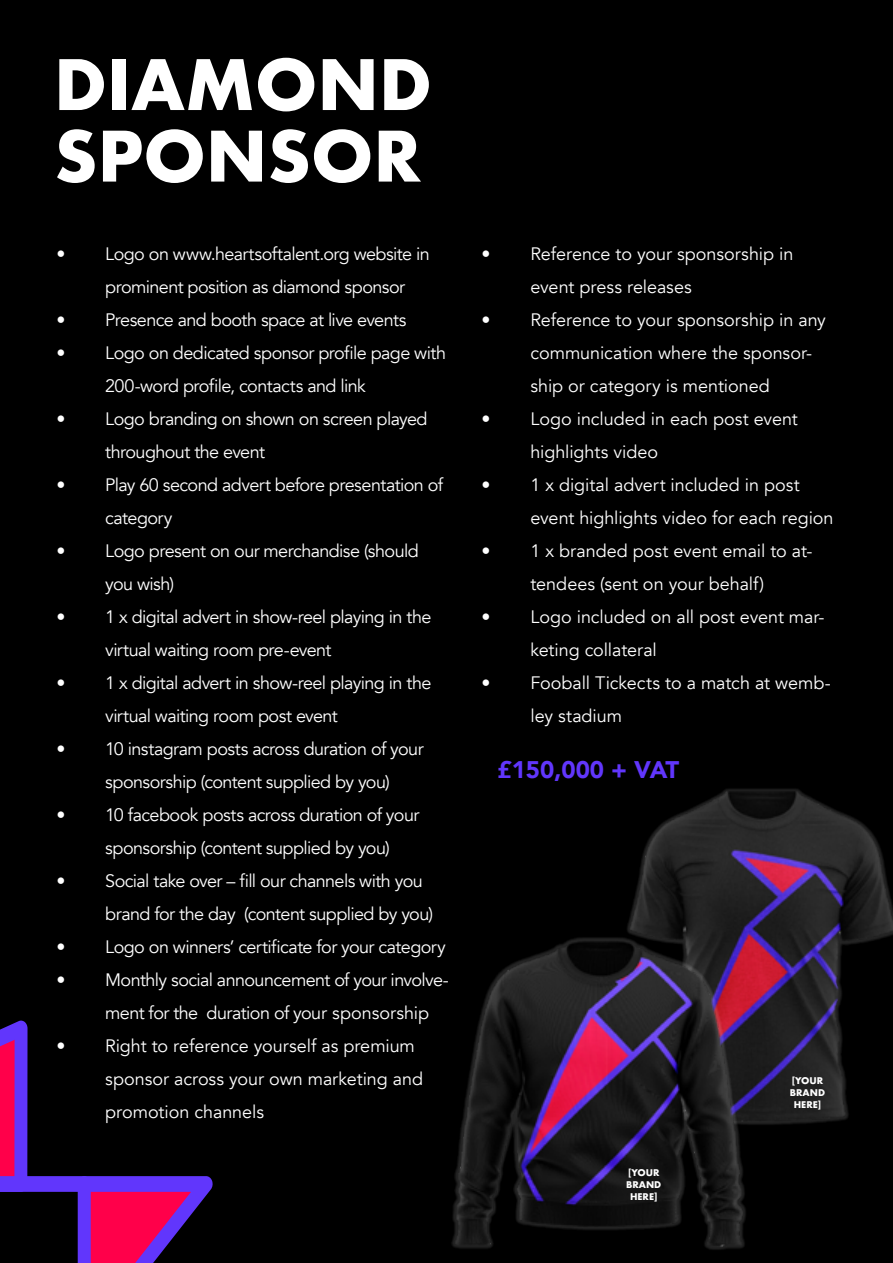
<style>
.page{position:relative;width:893px;height:1263px;background:#000}
.page>*{position:absolute;margin:0;border:0;box-sizing:border-box;transform-origin:0 0}
.t1{font:700 67.5px "Futura";color:#fff}
.t2{font:900 24px "Avenir";color:#6136fc}
.t3{font:18px/33px "Avenir";letter-spacing:-.025em;color:#fff}
.t4{font:18px/33px "Avenir";letter-spacing:-.005em;color:#fff}
.t5{font:18px/33px "Avenir";color:#fff;text-align:center}
.t6{font:700 9px/12px "Futura";color:#fff;text-align:center}
</style>
<div class="page">
<svg style="left:0;top:1020px;width:213px;height:243px"></svg>
<img style="left:628px;top:789px;width:265px;height:336px">
<img style="left:627px;top:923px;width:128px;height:202px">
<img style="left:451px;top:929px;width:298px;height:321px">
<h1 class="t1" style="left:54px;top:36px;width:379px">DIAMOND</h1>
<h1 class="t1" style="left:54px;top:107px;width:369px">SPONSOR</h1>
<p class="t3" style="left:105px;top:238px;width:326px;text-indent:-49px">• Logo on www.heartsoftalent.org website in prominent position as diamond sponsor</p>
<p class="t3" style="left:56px;top:304px;width:352px">• Presence and booth space at live events</p>
<p class="t3" style="left:105px;top:337px;width:342px;text-indent:-49px">• Logo on dedicated sponsor profile page with<br>200-word profile, contacts and link</p>
<p class="t3" style="left:105px;top:403px;width:324px;text-indent:-49px">• Logo branding on shown on screen played throughout the event</p>
<p class="t3" style="left:105px;top:469px;width:339px;text-indent:-49px">• Play 60 second advert before presentation of category</p>
<p class="t3" style="left:105px;top:535px;width:315px;text-indent:-49px">• Logo present on our merchandise (should you wish)</p>
<p class="t3" style="left:105px;top:601px;width:328px;text-indent:-49px">• 1 x digital advert in show-reel playing in the virtual waiting room pre-event</p>
<p class="t3" style="left:105px;top:667px;width:328px;text-indent:-49px">• 1 x digital advert in show-reel playing in the virtual waiting room post event</p>
<p class="t3" style="left:105px;top:733px;width:320px;text-indent:-49px">• 10 instagram posts across duration of your sponsorship (content supplied by you)</p>
<p class="t3" style="left:105px;top:799px;width:316px;text-indent:-49px">• 10 facebook posts across duration of your sponsorship (content supplied by you)</p>
<p class="t3" style="left:105px;top:865px;width:329px;text-indent:-49px">• Social take over – fill our channels with you brand for the day (content supplied by you)</p>
<p class="t3" style="left:56px;top:930px;width:391px">• Logo on winners’ certificate for your category</p>
<p class="t3" style="left:105px;top:963px;width:345px;text-indent:-49px">• Monthly social announcement of your involve&shy;ment for the duration of your sponsorship</p>
<p class="t4" style="left:105px;top:1029px;width:319px;text-indent:-49px">• Right to reference yourself as premium sponsor across your own marketing and promotion channels</p>
<p class="t4" style="left:530px;top:237px;width:264px;text-indent:-49px">• Reference to your sponsorship in event press releases</p>
<p class="t4" style="left:530px;top:303px;width:297px;text-indent:-49px">• Reference to your sponsorship in any communication where the sponsor&shy;ship or category is mentioned</p>
<p class="t4" style="left:530px;top:402px;width:269px;text-indent:-49px">• Logo included in each post event highlights video</p>
<p class="t4" style="left:530px;top:468px;width:305px;text-indent:-49px">• 1 x digital advert included in post event highlights video for each region</p>
<p class="t5" style="left:482px;top:534px;width:332px">• 1 x branded post event email to at&shy;tendees (sent on your behalf)</p>
<p class="t4" style="left:530px;top:600px;width:296px;text-indent:-49px">• Logo included on all post event mar&shy;keting collateral</p>
<p class="t4" style="left:530px;top:666px;width:302px;text-indent:-49px">• Fooball Tickects to a match at wemb&shy;ley stadium</p>
<h2 class="t2" style="left:497px;top:749px;width:183px">£150,000 + VAT</h2>
<p class="t6" style="left:626px;top:1166px;width:37px">[YOUR<br>BRAND<br>HERE]</p>
<p class="t6" style="left:790px;top:1074px;width:37px">[YOUR<br>BRAND<br>HERE]</p>
</div>
